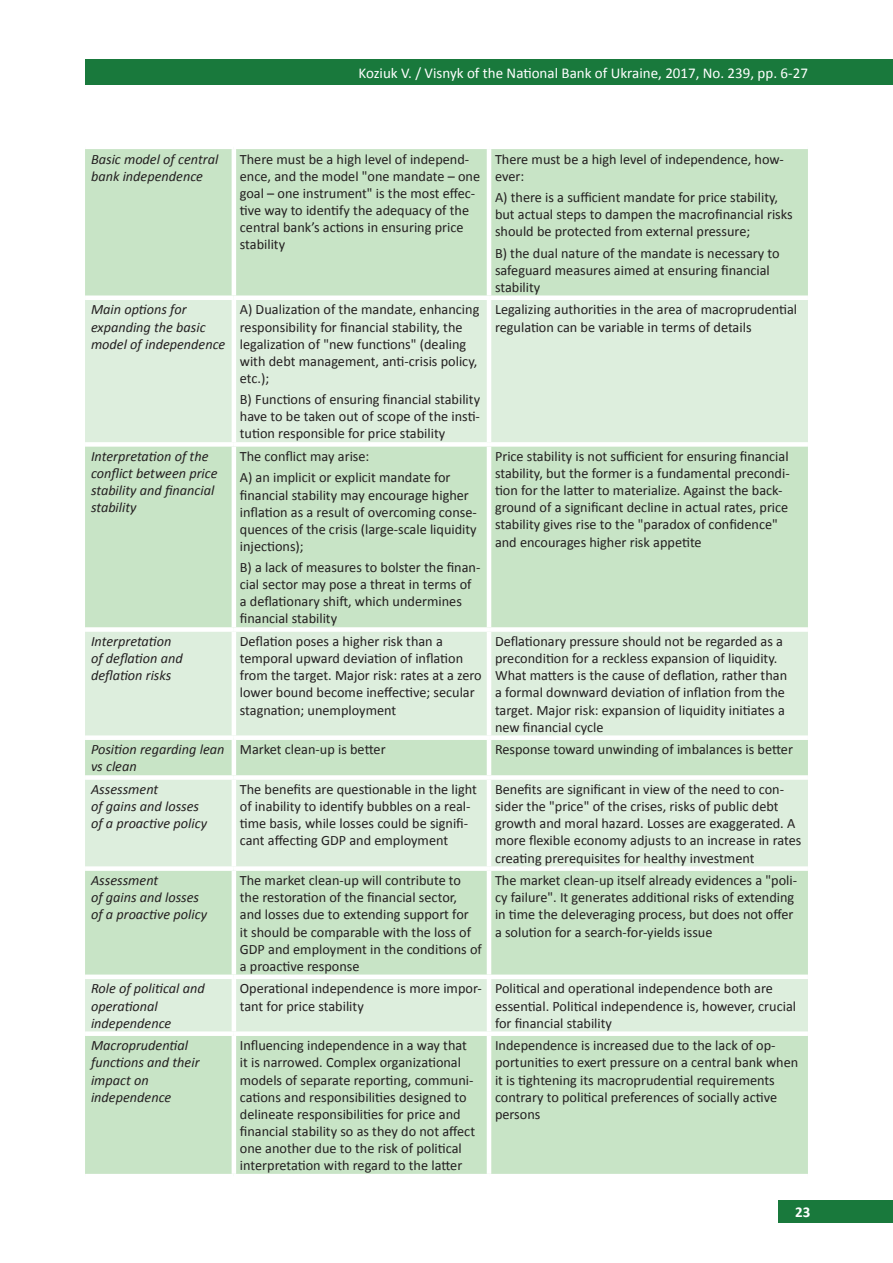
<style>
.page{position:relative;width:893px;height:1263px;background:#fff}
.page>*{position:absolute;margin:0;border:0;box-sizing:border-box;transform-origin:0 0}
.t1{font:15px "Calibri";color:#fff}
.t2{font:700 15px "Calibri";color:#fff}
.t3{font:14.25px/17.1px "Calibri";color:#231f20}
.t4{font:italic 14.25px/17.1px "Calibri";color:#231f20}
</style>
<div class="page">
<div style="left:778px;top:1200px;width:115px;height:23px;background:#19793c"></div>
<div style="left:85px;top:60px;width:808px;height:25px;background:#19793c"></div>
<div style="left:85px;top:149px;width:723px;height:1025px;background:#c8e4c6"></div>
<svg style="left:85px;top:300px;width:723px;height:731px;background:#d3e9d2"></svg>
<hr style="left:232px;top:149px;width:4px;height:146px;background:#fff">
<hr style="left:487px;top:149px;width:4px;height:146px;background:#fff">
<div style="left:85px;top:295px;width:149px;height:5px;background:#fff"></div>
<div style="left:234px;top:295px;width:255px;height:5px;background:#fff"></div>
<hr style="left:232px;top:300px;width:4px;height:142px;background:#fff">
<div style="left:489px;top:295px;width:319px;height:5px;background:#fff"></div>
<hr style="left:487px;top:300px;width:4px;height:142px;background:#fff">
<div style="left:85px;top:442px;width:149px;height:5px;background:#fff"></div>
<div style="left:234px;top:442px;width:255px;height:5px;background:#fff"></div>
<hr style="left:232px;top:447px;width:4px;height:180px;background:#fff">
<div style="left:489px;top:442px;width:319px;height:5px;background:#fff"></div>
<hr style="left:487px;top:447px;width:4px;height:180px;background:#fff">
<div style="left:85px;top:627px;width:149px;height:5px;background:#fff"></div>
<div style="left:234px;top:627px;width:255px;height:5px;background:#fff"></div>
<hr style="left:232px;top:632px;width:4px;height:103px;background:#fff">
<div style="left:489px;top:627px;width:319px;height:5px;background:#fff"></div>
<hr style="left:487px;top:632px;width:4px;height:103px;background:#fff">
<div style="left:85px;top:735px;width:149px;height:5px;background:#fff"></div>
<div style="left:234px;top:735px;width:255px;height:5px;background:#fff"></div>
<hr style="left:232px;top:740px;width:4px;height:35px;background:#fff">
<div style="left:489px;top:735px;width:319px;height:5px;background:#fff"></div>
<hr style="left:487px;top:740px;width:4px;height:35px;background:#fff">
<div style="left:85px;top:775px;width:149px;height:5px;background:#fff"></div>
<div style="left:234px;top:775px;width:255px;height:5px;background:#fff"></div>
<hr style="left:232px;top:780px;width:4px;height:86px;background:#fff">
<div style="left:489px;top:775px;width:319px;height:5px;background:#fff"></div>
<hr style="left:487px;top:780px;width:4px;height:86px;background:#fff">
<div style="left:85px;top:866px;width:149px;height:5px;background:#fff"></div>
<div style="left:234px;top:866px;width:255px;height:5px;background:#fff"></div>
<hr style="left:232px;top:871px;width:4px;height:103px;background:#fff">
<div style="left:489px;top:866px;width:319px;height:5px;background:#fff"></div>
<hr style="left:487px;top:871px;width:4px;height:103px;background:#fff">
<div style="left:85px;top:974px;width:149px;height:5px;background:#fff"></div>
<div style="left:234px;top:974px;width:255px;height:5px;background:#fff"></div>
<hr style="left:232px;top:979px;width:4px;height:52px;background:#fff">
<div style="left:489px;top:974px;width:319px;height:5px;background:#fff"></div>
<hr style="left:487px;top:979px;width:4px;height:52px;background:#fff">
<div style="left:85px;top:1031px;width:149px;height:5px;background:#fff"></div>
<div style="left:234px;top:1031px;width:255px;height:5px;background:#fff"></div>
<hr style="left:232px;top:1036px;width:4px;height:138px;background:#fff">
<div style="left:489px;top:1031px;width:319px;height:5px;background:#fff"></div>
<hr style="left:487px;top:1036px;width:4px;height:138px;background:#fff">
<p class="t1" style="left:358px;top:63px;width:451px">Koziuk V. / Visnyk of the National Bank of Ukraine, 2017, No. 239, pp. 6-27</p>
<p class="t4" style="left:91px;top:150px;width:129px">Basic model of central bank independence</p>
<p class="t3" style="left:240px;top:150px;width:242px">There must be a high level of independ&shy;ence, and the model "one mandate – one goal – one instrument" is the most effec&shy;tive way to identify the adequacy of the central bank’s actions in ensuring price stability</p>
<p class="t3" style="left:495px;top:150px;width:290px">There must be a high level of independence, how&shy;ever:</p>
<p class="t3" style="left:495px;top:189px;width:299px">A) there is a sufficient mandate for price stability, but actual steps to dampen the macrofinancial risks should be protected from external pressure;</p>
<p class="t3" style="left:495px;top:244px;width:286px">B) the dual nature of the mandate is necessary to safeguard measures aimed at ensuring financial stability</p>
<p class="t4" style="left:91px;top:301px;width:136px">Main options for expanding the basic model of independence</p>
<p class="t3" style="left:240px;top:301px;width:241px">A) Dualization of the mandate, enhancing responsibility for financial stability, the legalization of "new functions" (dealing with debt management, anti-crisis policy, etc.);</p>
<p class="t3" style="left:240px;top:391px;width:242px;text-align:justify">B) Functions of ensuring financial stability have to be taken out of scope of the insti&shy;tution responsible for price stability</p>
<p class="t4" style="left:91px;top:447px;width:128px">Interpretation of the conflict between price stability and financial stability</p>
<p class="t3" style="left:240px;top:446px;width:212px;line-height:21.3px">The conflict may arise:<br>A) an implicit or explicit mandate for</p>
<p class="t3" style="left:240px;top:486px;width:239px">financial stability may encourage higher inflation as a result of overcoming conse&shy;quences of the crisis (large-scale liquidity injections);</p>
<p class="t3" style="left:240px;top:559px;width:242px">B) a lack of measures to bolster the finan&shy;cial sector may pose a threat in terms of a deflationary shift, which undermines financial stability</p>
<p class="t3" style="left:495px;top:301px;width:304px">Legalizing authorities in the area of macroprudential regulation can be variable in terms of details</p>
<p class="t3" style="left:495px;top:448px;width:296px">Price stability is not sufficient for ensuring financial stability, but the former is a fundamental precondi&shy;tion for the latter to materialize. Against the back&shy;ground of a significant decline in actual rates, price stability gives rise to the "paradox of confidence" and encourages higher risk appetite</p>
<p class="t4" style="left:91px;top:632px;width:93px">Interpretation of deflation and deflation risks</p>
<p class="t3" style="left:240px;top:633px;width:243px">Deflation poses a higher risk than a temporal upward deviation of inflation from the target. Major risk: rates at a zero lower bound become ineffective; secular stagnation; unemployment</p>
<p class="t3" style="left:495px;top:633px;width:294px">Deflationary pressure should not be regarded as a precondition for a reckless expansion of liquidity.<br>What matters is the cause of deflation, rather than a formal downward deviation of inflation from the target. Major risk: expansion of liquidity initiates a new financial cycle</p>
<p class="t4" style="left:91px;top:740px;width:135px">Position regarding lean vs clean</p>
<p class="t3" style="left:240px;top:741px;width:147px">Market clean-up is better</p>
<p class="t3" style="left:495px;top:741px;width:299px">Response toward unwinding of imbalances is better</p>
<p class="t4" style="left:91px;top:780px;width:117px">Assessment<br>of gains and losses of a proactive policy</p>
<p class="t3" style="left:240px;top:781px;width:239px">The benefits are questionable in the light of inability to identify bubbles on a real&shy;time basis, while losses could be signifi&shy;cant affecting GDP and employment</p>
<p class="t3" style="left:495px;top:781px;width:308px">Benefits are significant in view of the need to con&shy;sider the "price" of the crises, risks of public debt growth and moral hazard. Losses are exaggerated. A more flexible economy adjusts to an increase in rates creating prerequisites for healthy investment</p>
<p class="t4" style="left:91px;top:871px;width:117px">Assessment<br>of gains and losses of a proactive policy</p>
<p class="t3" style="left:240px;top:872px;width:244px">The market clean-up will contribute to the restoration of the financial sector, and losses due to extending support for<br>it should be comparable with the loss of GDP and employment in the conditions of a proactive response</p>
<p class="t3" style="left:495px;top:872px;width:304px">The market clean-up itself already evidences a "poli&shy;cy failure". It generates additional risks of extending in time the deleveraging process, but does not offer a solution for a search-for-yields issue</p>
<p class="t4" style="left:91px;top:980px;width:115px">Role of political and operational independence</p>
<p class="t3" style="left:240px;top:980px;width:244px">Operational independence is more impor&shy;tant for price stability</p>
<p class="t3" style="left:495px;top:980px;width:303px">Political and operational independence both are essential. Political independence is, however, crucial for financial stability</p>
<p class="t4" style="left:91px;top:1036px;width:110px">Macroprudential functions and their impact on independence</p>
<p class="t3" style="left:240px;top:1037px;width:237px">Influencing independence in a way that it is narrowed. Complex organizational models of separate reporting, communi&shy;cations and responsibilities designed to delineate responsibilities for price and financial stability so as they do not affect one another due to the risk of political interpretation with regard to the latter</p>
<p class="t3" style="left:495px;top:1037px;width:305px">Independence is increased due to the lack of op&shy;portunities to exert pressure on a central bank when it is tightening its macroprudential requirements contrary to political preferences of socially active persons</p>
<p class="t2" style="left:795px;top:1202px;width:17px">23</p>
</div>
